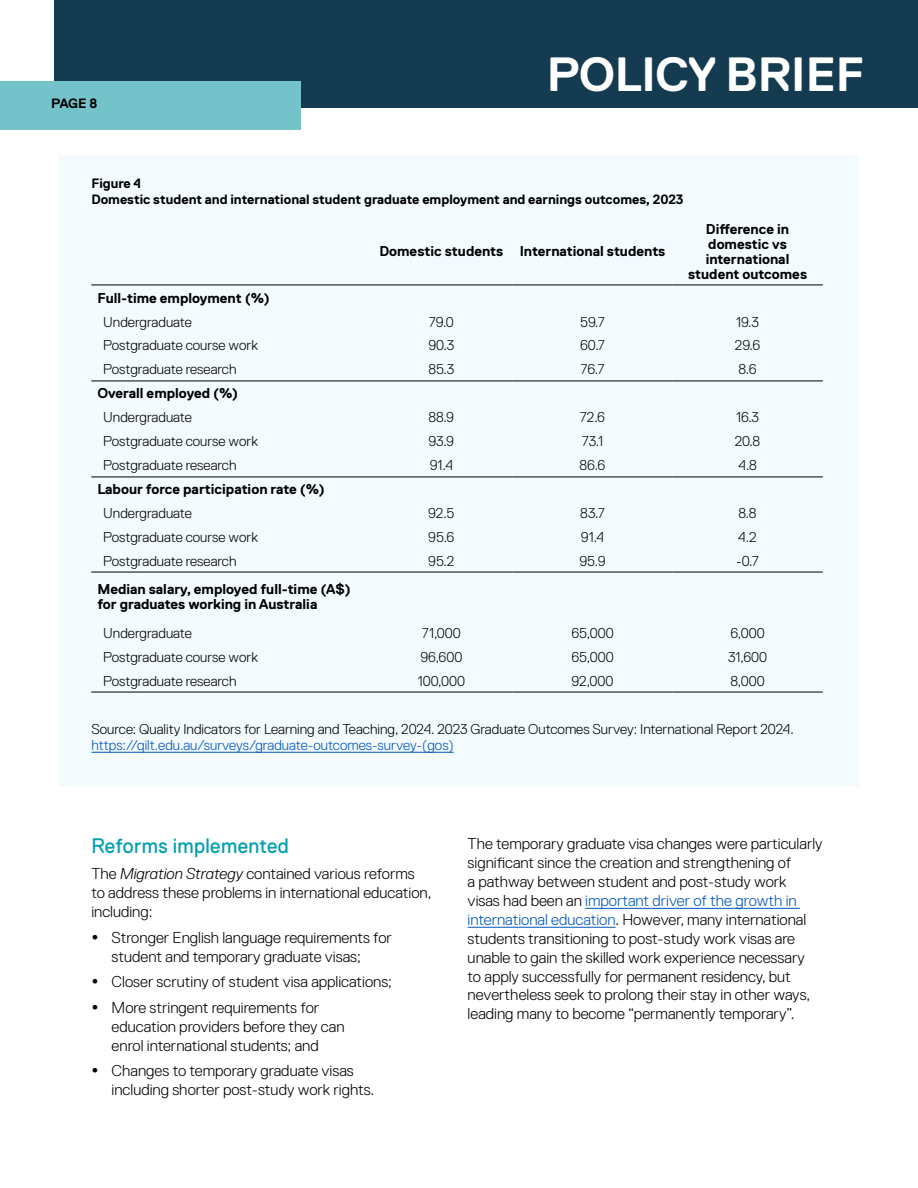
<style>
.page{position:relative;width:918px;height:1188px;background:#fff}
.page>*{position:absolute;margin:0;border:0;box-sizing:border-box;transform-origin:0 0}
.t1{font:700 48px "Replica Std";letter-spacing:-.01em;color:#fff}
.t2{font:21px "Replica Std";letter-spacing:.02em;color:#00a0af;scale:.95 1}
.t3{font:300 15.75px/18.9px "Replica Std";color:#000}
.t4{font:300 14.25px "Replica Std";color:#000}
.t5{font:700 14.25px/15px "Replica Std";color:#000;text-align:center}
.t6{font:300 14.25px "Replica Std";color:#0055b8}
.t7{font:700 13.5px/16.2px "Replica Std";color:#000}
.s1{font-style:italic}
.s2{color:#0055b8}
</style>
<div class="page">
<div style="left:54px;top:0;width:864px;height:108px;background:#143b50"></div>
<div style="left:0;top:81px;width:301px;height:49px;background:#74c3cb"></div>
<div style="left:59px;top:156px;width:800px;height:630px;background:#f4fbfe"></div>
<hr style="left:91px;top:752px;width:363px;height:1px;background:#0055b8">
<hr style="left:91px;top:285px;width:279px;height:1px;background:#000">
<hr style="left:370px;top:285px;width:143px;height:1px;background:#000">
<hr style="left:513px;top:285px;width:159px;height:1px;background:#000">
<hr style="left:672px;top:285px;width:151px;height:1px;background:#000">
<hr style="left:91px;top:381px;width:279px;height:1px;background:#000">
<hr style="left:370px;top:381px;width:143px;height:1px;background:#000">
<hr style="left:513px;top:381px;width:159px;height:1px;background:#000">
<hr style="left:672px;top:381px;width:151px;height:1px;background:#000">
<hr style="left:91px;top:477px;width:279px;height:1px;background:#000">
<hr style="left:370px;top:477px;width:143px;height:1px;background:#000">
<hr style="left:513px;top:477px;width:159px;height:1px;background:#000">
<hr style="left:672px;top:477px;width:151px;height:1px;background:#000">
<hr style="left:91px;top:572px;width:279px;height:1px;background:#000">
<hr style="left:370px;top:572px;width:143px;height:1px;background:#000">
<hr style="left:513px;top:572px;width:159px;height:1px;background:#000">
<hr style="left:672px;top:572px;width:151px;height:1px;background:#000">
<hr style="left:91px;top:692px;width:279px;height:1px;background:#000">
<hr style="left:370px;top:692px;width:143px;height:1px;background:#000">
<hr style="left:513px;top:692px;width:159px;height:1px;background:#000">
<hr style="left:672px;top:692px;width:151px;height:1px;background:#000">
<hr style="left:585px;top:908px;width:215px;height:1px;background:#0055b8">
<hr style="left:468px;top:927px;width:148px;height:1px;background:#0055b8">
<p class="t7" style="left:51px;top:96px;width:48px">PAGE 8</p>
<h1 class="t1" style="left:547px;top:48px;width:319px">POLICY BRIEF</h1>
<p class="t7" style="left:91px;top:175px;width:594px">Figure 4<br>Domestic student and international student graduate employment and earnings outcomes, 2023</p>
<p class="t5" style="left:379px;top:244px;width:287px">Domestic students International students</p>
<p class="t5" style="left:688px;top:222px;width:121px">Difference in domestic vs international student outcomes</p>
<p class="t5" style="left:97px;top:290px;width:174px">Full-time employment (%)</p>
<p class="t4" style="left:103px;top:314px;width:90px">Undergraduate</p>
<p class="t4" style="left:429px;top:314px;width:26px">79.0</p>
<p class="t4" style="left:580px;top:314px;width:26px">59.7</p>
<p class="t4" style="left:736px;top:314px;width:24px">19.3</p>
<p class="t4" style="left:103px;top:338px;width:156px">Postgraduate course work</p>
<p class="t4" style="left:428px;top:338px;width:27px">90.3</p>
<p class="t4" style="left:580px;top:338px;width:26px">60.7</p>
<p class="t4" style="left:735px;top:338px;width:27px">29.6</p>
<p class="t4" style="left:103px;top:362px;width:135px">Postgraduate research</p>
<p class="t4" style="left:428px;top:362px;width:27px">85.3</p>
<p class="t4" style="left:581px;top:362px;width:25px">76.7</p>
<p class="t4" style="left:739px;top:362px;width:19px">8.6</p>
<p class="t5" style="left:97px;top:386px;width:142px">Overall employed (%)</p>
<p class="t4" style="left:103px;top:410px;width:90px">Undergraduate</p>
<p class="t4" style="left:429px;top:410px;width:27px">88.9</p>
<p class="t4" style="left:580px;top:410px;width:27px">72.6</p>
<p class="t4" style="left:736px;top:410px;width:25px">16.3</p>
<p class="t4" style="left:103px;top:434px;width:156px">Postgraduate course work</p>
<p class="t4" style="left:429px;top:434px;width:27px">93.9</p>
<p class="t4" style="left:582px;top:434px;width:23px">73.1</p>
<p class="t4" style="left:735px;top:434px;width:27px">20.8</p>
<p class="t4" style="left:103px;top:458px;width:135px">Postgraduate research</p>
<p class="t4" style="left:430px;top:458px;width:25px">91.4</p>
<p class="t4" style="left:580px;top:458px;width:27px">86.6</p>
<p class="t4" style="left:738px;top:458px;width:20px">4.8</p>
<p class="t5" style="left:97px;top:482px;width:229px">Labour force participation rate (%)</p>
<p class="t4" style="left:103px;top:506px;width:90px">Undergraduate</p>
<p class="t4" style="left:428px;top:506px;width:28px">92.5</p>
<p class="t4" style="left:580px;top:506px;width:26px">83.7</p>
<p class="t4" style="left:739px;top:506px;width:19px">8.8</p>
<p class="t4" style="left:103px;top:529px;width:156px">Postgraduate course work</p>
<p class="t4" style="left:428px;top:529px;width:28px">95.6</p>
<p class="t4" style="left:581px;top:529px;width:25px">91.4</p>
<p class="t4" style="left:738px;top:529px;width:20px">4.2</p>
<p class="t4" style="left:103px;top:553px;width:135px">Postgraduate research</p>
<p class="t4" style="left:428px;top:553px;width:28px">95.2</p>
<p class="t4" style="left:579px;top:553px;width:28px">95.9</p>
<p class="t4" style="left:736px;top:553px;width:24px">-0.7</p>
<p class="t5" style="left:97px;top:582px;width:255px;text-align:left">Median salary, employed full-time (A$) for graduates working in Australia</p>
<p class="t4" style="left:103px;top:625px;width:90px">Undergraduate</p>
<p class="t4" style="left:422px;top:625px;width:41px">71,000</p>
<p class="t4" style="left:571px;top:625px;width:44px">65,000</p>
<p class="t4" style="left:731px;top:625px;width:36px">6,000</p>
<p class="t4" style="left:103px;top:649px;width:156px">Postgraduate course work</p>
<p class="t4" style="left:420px;top:649px;width:43px">96,600</p>
<p class="t4" style="left:571px;top:649px;width:44px">65,000</p>
<p class="t4" style="left:728px;top:649px;width:41px">31,600</p>
<p class="t4" style="left:103px;top:673px;width:135px">Postgraduate research</p>
<p class="t4" style="left:418px;top:673px;width:49px">100,000</p>
<p class="t4" style="left:572px;top:673px;width:44px">92,000</p>
<p class="t4" style="left:731px;top:673px;width:36px">8,000</p>
<p class="t4" style="left:91px;top:721px;width:704px">Source: Quality Indicators for Learning and Teaching, 2024. 2023 Graduate Outcomes Survey: International Report 2024.</p>
<p class="t6" style="left:91px;top:737px;width:364px">https://qilt.edu.au/surveys/graduate-outcomes-survey-(gos)</p>
<h2 class="t2" style="left:91px;top:834px;width:209px">Reforms implemented</h2>
<p class="t3" style="left:91px;top:865px;width:342px">The <span class="s1">Migration Strategy</span> contained various reforms to address these problems in international education, including:</p>
<p class="t3" style="left:112px;top:928px;width:282px">Stronger English language requirements for student and temporary graduate visas;</p>
<p class="t3" style="left:112px;top:969px;width:282px;line-height:25.7px">Closer scrutiny of student visa applications;<br>More stringent requirements for</p>
<p class="t3" style="left:112px;top:1017px;width:234px">education providers before they can enrol international students; and</p>
<p class="t3" style="left:112px;top:1062px;width:264px">Changes to temporary graduate visas including shorter post-study work rights.</p>
<p class="t3" style="left:468px;top:834px;width:356px">The temporary graduate visa changes were particularly significant since the creation and strengthening of<br>a pathway between student and post-study work visas had been an <span class="s2">important driver of the growth in international education</span>. However, many international students transitioning to post-study work visas are unable to gain the skilled work experience necessary<br>to apply successfully for permanent residency, but nevertheless seek to prolong their stay in other ways, leading many to become “permanently temporary”.</p>
</div>
